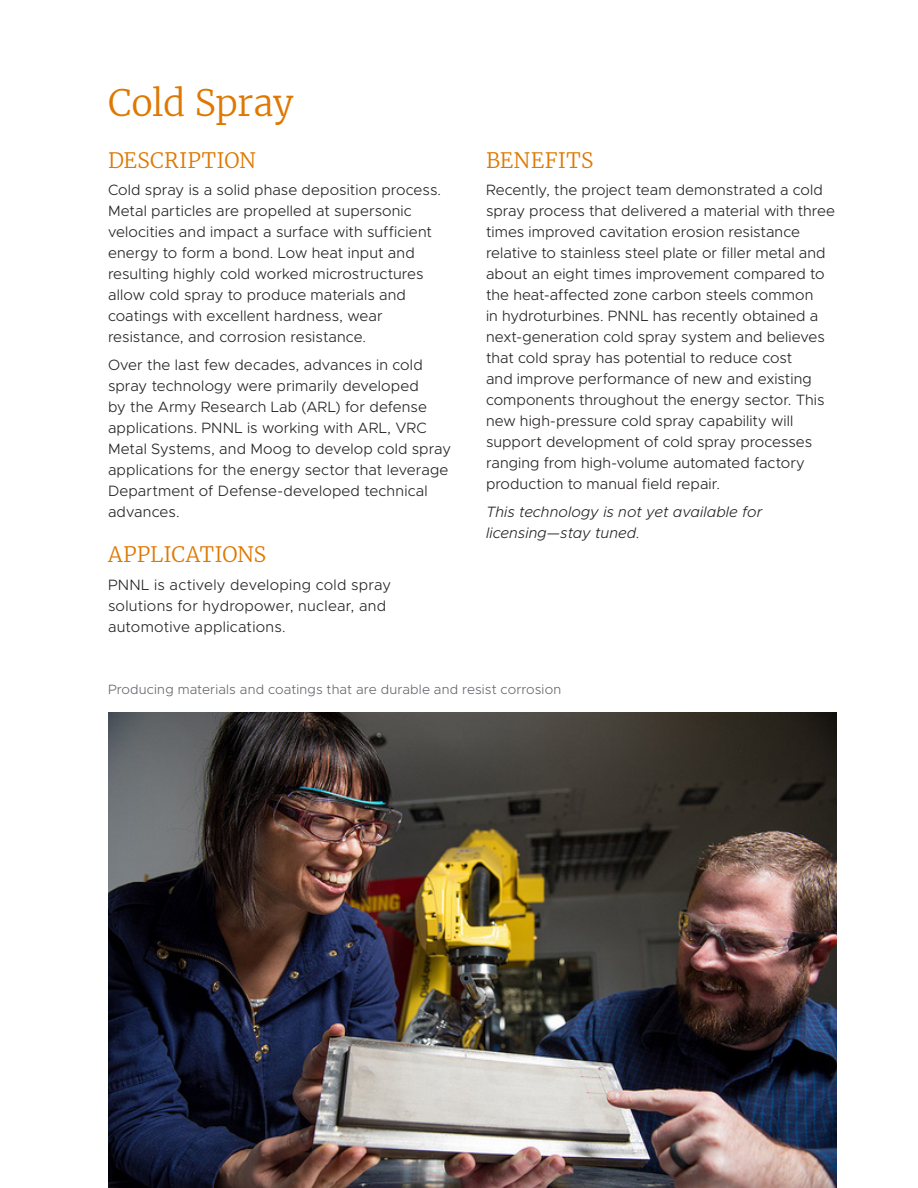
<style>
.page{position:relative;width:918px;height:1188px;background:#fff}
.page>*{position:absolute;margin:0;border:0;box-sizing:border-box;transform-origin:0 0}
.Flier_Title{font:300 36px "Merriweather";letter-spacing:-.015em;color:#de7800}
.Flier_Section-Head_1{font:300 21px "Merriweather";letter-spacing:.01em;color:#de7800}
.Flier_Body_Text{font:300 15px/21px "Metropolis";letter-spacing:.005em;color:#231f20}
.Flier_Body_Text-2{font:italic 300 15px/21px "Metropolis";letter-spacing:.005em;color:#231f20}
.Flier_Photo_Caption{font:300 13.5px "Metropolis";letter-spacing:.01em;color:#63656a}
</style>
<div class="page">
<img style="left:108px;top:713px;width:729px;height:475px">
<p class="Flier_Title" style="left:108px;top:78px;width:187px">Cold Spray</p>
<p class="Flier_Section-Head_1" style="left:108px;top:146px;width:150px">DESCRIPTION</p>
<p class="Flier_Body_Text" style="left:108px;top:180px;width:335px">Cold spray is a solid phase deposition process.<br>Metal particles are propelled at supersonic velocities and impact a surface with sufficient energy to form a bond. Low heat input and resulting highly cold worked microstructures allow cold spray to produce materials and coatings with excellent hardness, wear resistance, and corrosion resistance.</p>
<p class="Flier_Body_Text" style="left:108px;top:355px;width:345px">Over the last few decades, advances in cold spray technology were primarily developed<br>by the Army Research Lab (ARL) for defense applications. PNNL is working with ARL, VRC Metal Systems, and Moog to develop cold spray applications for the energy sector that leverage Department of Defense-developed technical advances.</p>
<p class="Flier_Section-Head_1" style="left:108px;top:540px;width:160px">APPLICATIONS</p>
<p class="Flier_Body_Text" style="left:108px;top:574px;width:285px">PNNL is actively developing cold spray solutions for hydropower, nuclear, and automotive applications.</p>
<p class="Flier_Section-Head_1" style="left:486px;top:146px;width:109px">BENEFITS</p>
<p class="Flier_Body_Text" style="left:486px;top:180px;width:351px">Recently, the project team demonstrated a cold spray process that delivered a material with three times improved cavitation erosion resistance relative to stainless steel plate or filler metal and about an eight times improvement compared to the heat-affected zone carbon steels common<br>in hydroturbines. PNNL has recently obtained a next-generation cold spray system and believes that cold spray has potential to reduce cost<br>and improve performance of new and existing components throughout the energy sector. This new high-pressure cold spray capability will support development of cold spray processes ranging from high-volume automated factory production to manual field repair.</p>
<p class="Flier_Body_Text-2" style="left:486px;top:502px;width:278px">This technology is not yet available for licensing—stay tuned.</p>
<p class="Flier_Photo_Caption" style="left:108px;top:681px;width:455px">Producing materials and coatings that are durable and resist corrosion</p>
</div>
